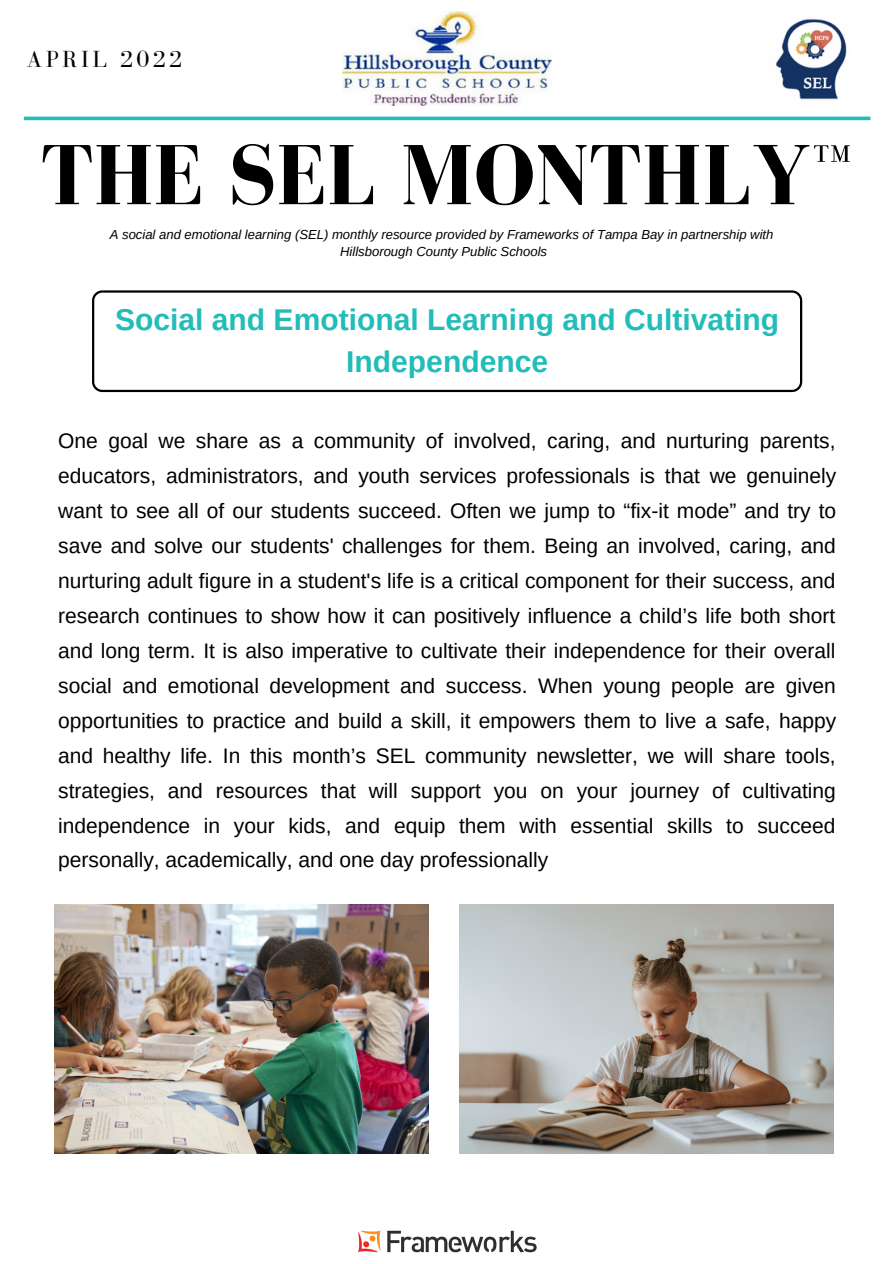
<style>
.page{position:relative;width:894px;height:1264px;background:#fff}
.page>*{position:absolute;margin:0;border:0;box-sizing:border-box;transform-origin:0 0}
.t1{font:700 87.6px "Bodoni FLF";color:#000}
.t2{font:700 30px/41.7px "Arimo";color:#22bcb9;text-align:center}
.t3{font:24px "Bodoni FLF";letter-spacing:.14em;color:#000}
.t4{font:21px/35px "Arimo";color:#000;text-align:justify}
.t5{font:italic 13.05px "Arimo";color:#000}
</style>
<div class="page">
<svg style="left:92px;top:290px;width:710px;height:102px"></svg>
<img style="left:358px;top:1230px;width:179px;height:23px">
<img style="left:342px;top:12px;width:209px;height:93px">
<hr style="left:24px;top:117px;width:846px;height:3px;background:#22bcb9">
<img style="left:775px;top:18px;width:72px;height:82px">
<img style="left:54px;top:904px;width:374px;height:249px">
<img style="left:459px;top:904px;width:373px;height:249px">
<p class="t3" style="left:27px;top:46px;width:157px">APRIL 2022</p>
<p class="t1" style="left:40px;top:128px;width:814px">THE SEL MONTHLY™</p>
<p class="t5" style="left:110px;top:227px;width:665px">A social and emotional learning (SEL) monthly resource provided by Frameworks of Tampa Bay in partnership with</p>
<p class="t5" style="left:340px;top:244px;width:208px">Hillsborough County Public Schools</p>
<p class="t2" style="left:115px;top:299px;width:665px">Social and Emotional Learning and Cultivating<br>Independence</p>
<p class="t4" style="left:58px;top:423px;width:779px">One goal we share as a community of involved, caring, and nurturing parents, educators, administrators, and youth services professionals is that we genuinely want to see all of our students succeed. Often we jump to “fix-it mode” and try to save and solve our students' challenges for them. Being an involved, caring, and nurturing adult figure in a student's life is a critical component for their success, and research continues to show how it can positively influence a child’s life both short and long term. It is also imperative to cultivate their independence for their overall social and emotional development and success. When young people are given opportunities to practice and build a skill, it empowers them to live a safe, happy and healthy life. In this month’s SEL community newsletter, we will share tools, strategies, and resources that will support you on your journey of cultivating independence in your kids, and equip them with essential skills to succeed personally, academically, and one day professionally</p>
</div>
